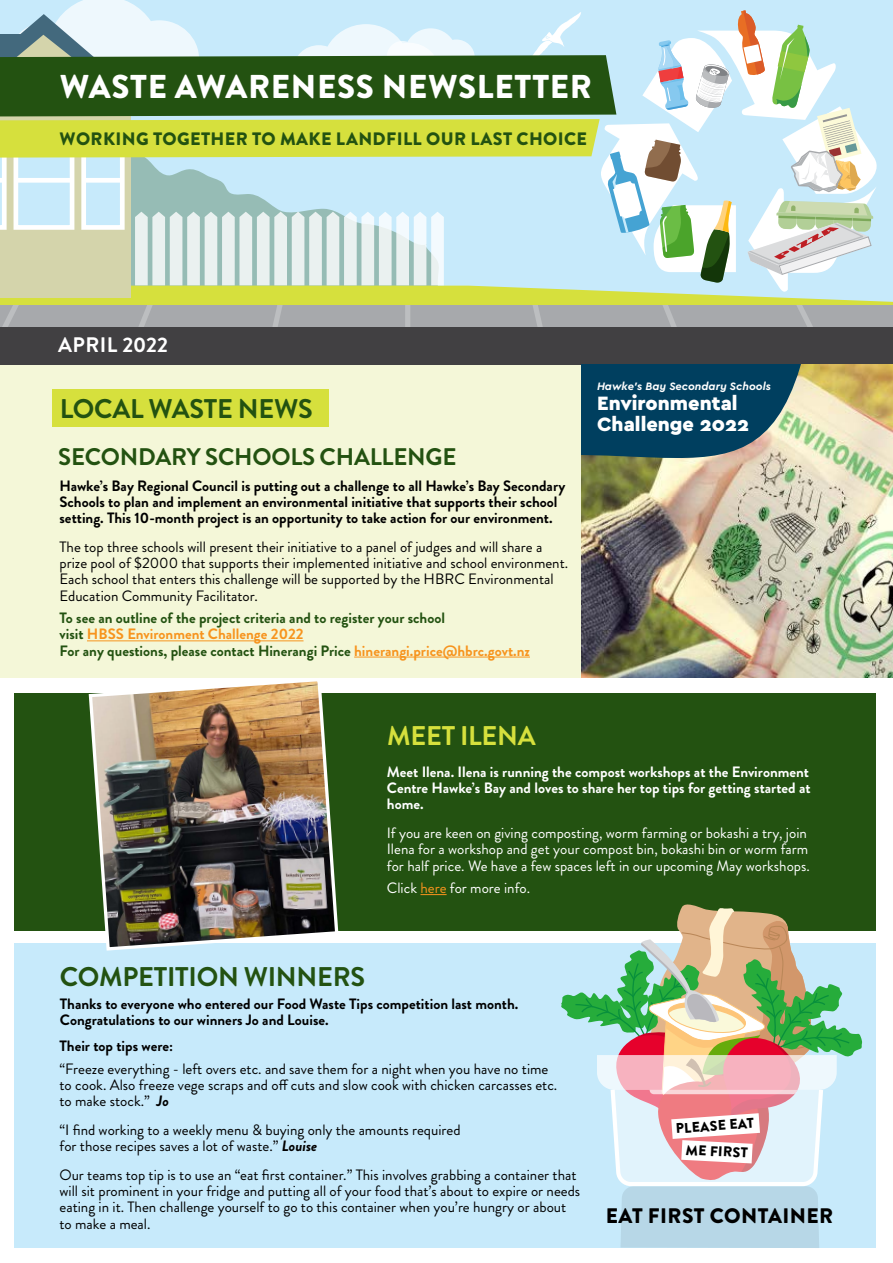
<style>
.page{position:relative;width:893px;height:1263px;background:#fff}
.page>*{position:absolute;margin:0;border:0;box-sizing:border-box;transform-origin:0 0}
.t1{font:900 33px "Brandon Grotesque";letter-spacing:.02em;color:#fff}
.t2{font:700 27px "Brandon Grotesque";letter-spacing:-.01em;color:#235211}
.t3{font:700 27px "Brandon Grotesque";letter-spacing:-.01em;color:#d6e03d}
.t4{font:700 24px "Brandon Grotesque";letter-spacing:-.01em;color:#235211}
.t5{font:900 21px "Brandon Grotesque";letter-spacing:.02em;color:#000}
.t6{font:700 21px "Brandon Grotesque";letter-spacing:.02em;color:#fff}
.t7{font:900 20.25px/20.2px "Cera Basic";color:#fff}
.t8{font:900 18px "Brandon Grotesque";letter-spacing:.02em;color:#235211}
.t9{font:15px/16.2px "Brandon Grotesque";color:#000}
.t10{font:700 15px/16.2px "Brandon Grotesque";color:#000}
.t11{font:15px/16.2px "Brandon Grotesque";color:#fff}
.t12{font:700 15px/16.2px "Brandon Grotesque";color:#235211}
.t13{font:700 15px/16.2px "Brandon Grotesque";color:#fff;text-align:justify}
.t14{font:900 14.1px "Brandon Grotesque";color:#000}
.t15{font:italic 700 11.25px "Cera Basic";color:#fff}
.s1{color:#f7941e}
.s2{font-weight:700;font-style:italic}
</style>
<div class="page">
<div style="left:14px;top:943px;width:862px;height:305px;background:#c7eafb"></div>
<div style="left:14px;top:693px;width:862px;height:238px;background:#235211"></div>
<div style="left:0;top:364px;width:893px;height:314px;background:#f4f7d8"></div>
<div style="left:0;top:327px;width:893px;height:37px;background:#414042"></div>
<svg style="left:0;top:0;width:893px;height:327px;background:#b5cdb4"></svg>
<div style="left:52px;top:389px;width:277px;height:37px;background:#d6e03d"></div>
<hr style="left:87px;top:640px;width:217px;height:1px;background:#f7941e">
<hr style="left:354px;top:657px;width:176px;height:1px;background:#f7941e">
<img style="left:88px;top:681px;width:251px;height:270px">
<svg style="left:420px;top:894px;width:27px;height:1px"></svg>
<img style="left:581px;top:364px;width:312px;height:314px">
<svg style="left:561px;top:904px;width:301px;height:344px"></svg>
<svg style="left:581px;top:364px;width:223px;height:115px;background:#3b6570"></svg>
<h1 class="t1" style="left:60px;top:63px;width:534px">WASTE AWARENESS NEWSLETTER</h1>
<p class="t8" style="left:60px;top:126px;width:529px">WORKING TOGETHER TO MAKE LANDFILL OUR LAST CHOICE</p>
<h3 class="t6" style="left:58px;top:330px;width:111px">APRIL 2022</h3>
<h2 class="t2" style="left:60px;top:390px;width:254px">LOCAL WASTE NEWS</h2>
<h3 class="t4" style="left:58px;top:440px;width:400px">SECONDARY SCHOOLS CHALLENGE</h3>
<p class="t10" style="left:60px;top:478px;width:507px">Hawke’s Bay Regional Council is putting out a challenge to all Hawke’s Bay Secondary<br>Schools to plan and implement an environmental initiative that supports their school setting. This 10-month project is an opportunity to take action for our environment.</p>
<p class="t9" style="left:60px;top:539px;width:510px">The top three schools will present their initiative to a panel of judges and will share a prize pool of $2000 that supports their implemented initiative and school environment.<br>Each school that enters this challenge will be supported by the HBRC Environmental Education Community Facilitator.</p>
<p class="t12" style="left:60px;top:610px;width:472px">To see an outline of the project criteria and to register your school<br>visit <span class="s1">HBSS Environment Challenge 2022<br></span>For any questions, please contact Hinerangi Price <span class="s1">hinerangi.price@hbrc.govt.nz</span></p>
<h2 class="t3" style="left:387px;top:717px;width:150px">MEET ILENA</h2>
<p class="t15" style="left:597px;top:380px;width:175px">Hawke’s Bay Secondary Schools</p>
<h3 class="t7" style="left:597px;top:393px;width:154px">Environmental<br>Challenge 2022</h3>
<p class="t13" style="left:387px;top:764px;width:425px">Meet Ilena. Ilena is running the compost workshops at the Environment Centre Hawke’s Bay and loves to share her top tips for getting started at home.</p>
<p class="t11" style="left:387px;top:825px;width:424px">If you are keen on giving composting, worm farming or bokashi a try, join<br>Ilena for a workshop and get your compost bin, bokashi bin or worm farm for half price. We have a few spaces left in our upcoming May workshops.</p>
<p class="t11" style="left:387px;top:880px;width:145px">Click <span class="s1">here</span> for more info.</p>
<h2 class="t2" style="left:60px;top:958px;width:307px">COMPETITION WINNERS</h2>
<p class="t10" style="left:60px;top:996px;width:460px">Thanks to everyone who entered our Food Waste Tips competition last month.<br>Congratulations to our winners Jo and Louise.</p>
<p class="t10" style="left:60px;top:1038px;width:115px">Their top tips were:</p>
<p class="t9" style="left:60px;top:1060px;width:499px">“Freeze everything - left overs etc. and save them for a night when you have no time to cook. Also freeze vege scraps and off cuts and slow cook with chicken carcasses etc. to make stock.” <span class="s2">Jo</span></p>
<p class="t9" style="left:60px;top:1122px;width:403px">“I find working to a weekly menu &amp; buying only the amounts required for those recipes saves a lot of waste.” <span class="s2">Louise</span></p>
<p class="t9" style="left:60px;top:1167px;width:522px">Our teams top tip is to use an “eat first container.” This involves grabbing a container that will sit prominent in your fridge and putting all of your food that’s about to expire or needs eating in it. Then challenge yourself to go to this container when you’re hungry or about to make a meal.</p>
<p class="t14" style="left:675px;top:1118px;width:80px;rotate:-4deg">PLEASE EAT</p>
<p class="t14" style="left:686px;top:1140px;width:64px;rotate:3deg">ME FIRST</p>
<h3 class="t5" style="left:606px;top:1201px;width:229px">EAT FIRST CONTAINER</h3>
</div>
